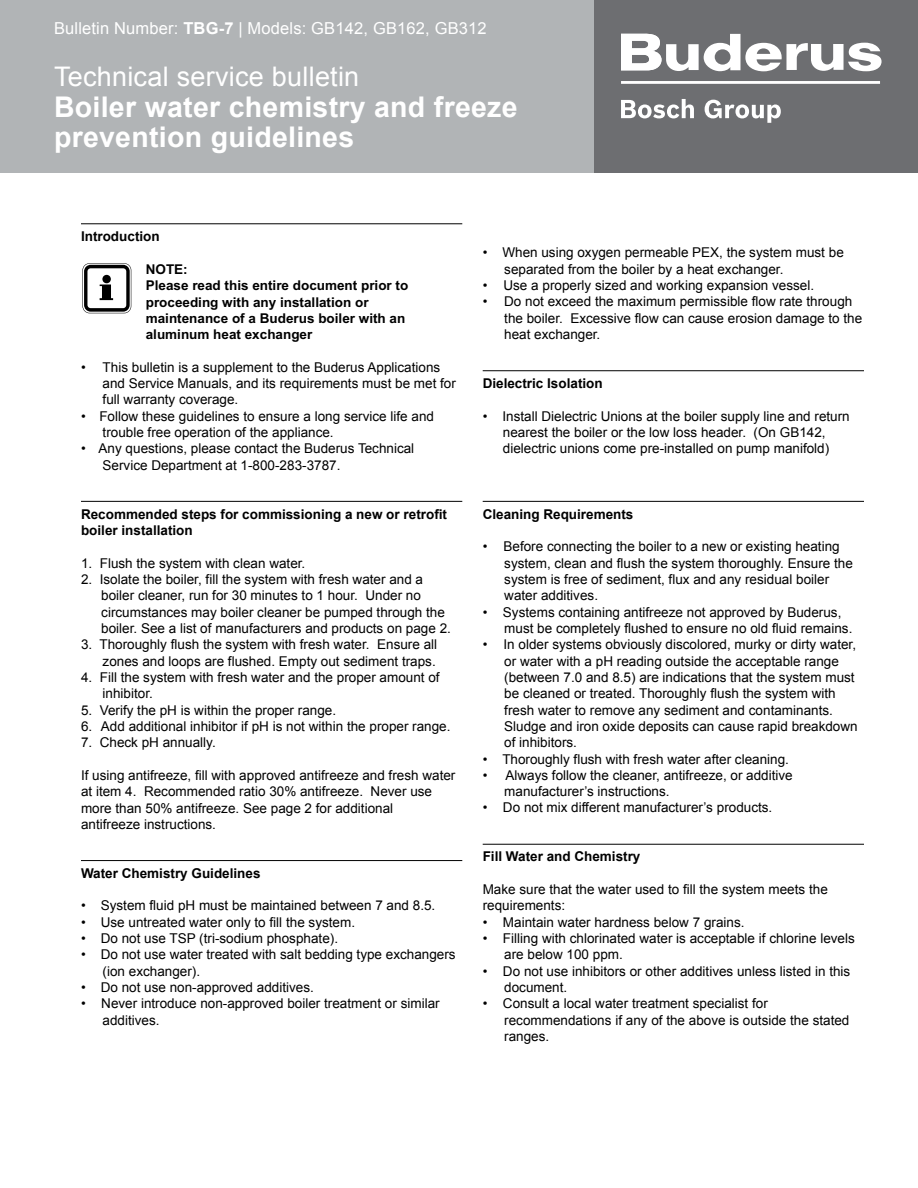
<style>
.page{position:relative;width:918px;height:1188px;background:#fff}
.page>*{position:absolute;margin:0;border:0;box-sizing:border-box;transform-origin:0 0}
.t1{font:700 28.5px/30px "Arial";letter-spacing:.01em;color:#fff}
.t2{font:27px "Arial";letter-spacing:.01em;color:#fff}
.t3{font:16.5px "Arial";letter-spacing:.01em;color:#fff}
.t4{font:13.5px/16.4px "Arial";color:#000}
.t5{font:700 13.5px/16.2px "Arial";color:#000}
.s1{font-weight:700}
</style>
<div class="page">
<div style="left:0;top:0;width:594px;height:173px;background:#b1b4b6"></div>
<div style="left:594px;top:0;width:324px;height:173px;background:#6d6e71"></div>
<svg style="left:621px;top:99px;width:73px;height:19px"></svg>
<svg style="left:705px;top:100px;width:76px;height:23px"></svg>
<hr style="left:621px;top:81px;width:259px;height:3px;background:#fff">
<svg style="left:621px;top:34px;width:261px;height:37px"></svg>
<hr style="left:81px;top:223px;width:381px;height:1px;background:#000">
<hr style="left:81px;top:501px;width:381px;height:1px;background:#000">
<hr style="left:81px;top:860px;width:381px;height:1px;background:#000">
<svg style="left:88px;top:268px;width:44px;height:46px"></svg>
<svg style="left:82px;top:263px;width:49px;height:50px"></svg>
<hr style="left:483px;top:370px;width:381px;height:1px;background:#000">
<hr style="left:483px;top:501px;width:381px;height:1px;background:#000">
<hr style="left:483px;top:844px;width:381px;height:1px;background:#000">
<p class="t3" style="left:54px;top:17px;width:434px">Bulletin Number: <span class="s1">TBG-7</span> | Models: GB142, GB162, GB312</p>
<h2 class="t2" style="left:54px;top:58px;width:307px">Technical service bulletin</h2>
<h1 class="t1" style="left:54px;top:93px;width:465px">Boiler water chemistry and freeze prevention guidelines</h1>
<p class="t5" style="left:81px;top:229px;width:80px">Introduction</p>
<p class="t5" style="left:146px;top:262px;width:264px">NOTE:<br>Please read this entire document prior to proceeding with any installation or maintenance of a Buderus boiler with an aluminum heat exchanger</p>
<p class="t4" style="left:103px;top:359px;width:355px;text-indent:-22px">• This bulletin is a supplement to the Buderus Applications and Service Manuals, and its requirements must be met for full warranty coverage.</p>
<p class="t4" style="left:103px;top:408px;width:333px;text-indent:-22px">• Follow these guidelines to ensure a long service life and trouble free operation of the appliance.</p>
<p class="t4" style="left:103px;top:441px;width:313px;text-indent:-22px">• Any questions, please contact the Buderus Technical<br>Service Department at 1-800-283-3787.</p>
<p class="t5" style="left:81px;top:506px;width:368px">Recommended steps for commissioning a new or retrofit boiler installation</p>
<p class="t4" style="left:81px;top:555px;width:226px">1. Flush the system with clean water.</p>
<p class="t4" style="left:101px;top:571px;width:351px;text-indent:-20px">2. Isolate the boiler, fill the system with fresh water and a boiler cleaner, run for 30 minutes to 1 hour. Under no circumstances may boiler cleaner be pumped through the boiler. See a list of manufacturers and products on page 2.</p>
<p class="t4" style="left:81px;top:637px;width:358px;text-align:right">3. Thoroughly flush the system with fresh water. Ensure all zones and loops are flushed. Empty out sediment traps.</p>
<p class="t4" style="left:103px;top:669px;width:339px;text-indent:-22px">4. Fill the system with fresh water and the proper amount of inhibitor.</p>
<p class="t4" style="left:81px;top:702px;width:257px">5. Verify the pH is within the proper range.</p>
<p class="t4" style="left:81px;top:718px;width:371px">6. Add additional inhibitor if pH is not within the proper range.</p>
<p class="t4" style="left:81px;top:734px;width:136px">7. Check pH annually.</p>
<p class="t4" style="left:81px;top:767px;width:376px">If using antifreeze, fill with approved antifreeze and fresh water at item 4. Recommended ratio 30% antifreeze. Never use more than 50% antifreeze. See page 2 for additional antifreeze instructions.</p>
<p class="t5" style="left:81px;top:865px;width:181px">Water Chemistry Guidelines</p>
<p class="t4" style="left:81px;top:898px;width:356px">• System fluid pH must be maintained between 7 and 8.5.</p>
<p class="t4" style="left:81px;top:914px;width:276px">• Use untreated water only to fill the system.</p>
<p class="t4" style="left:81px;top:930px;width:259px">• Do not use TSP (tri-sodium phosphate).</p>
<p class="t4" style="left:103px;top:947px;width:355px;text-indent:-22px">• Do not use water treated with salt bedding type exchangers (ion exchanger).</p>
<p class="t4" style="left:81px;top:979px;width:234px">• Do not use non-approved additives.</p>
<p class="t4" style="left:103px;top:996px;width:339px;text-indent:-22px">• Never introduce non-approved boiler treatment or similar additives.</p>
<p class="t4" style="left:504px;top:245px;width:341px;text-indent:-22px">• When using oxygen permeable PEX, the system must be separated from the boiler by a heat exchanger.</p>
<p class="t4" style="left:483px;top:277px;width:333px">• Use a properly sized and working expansion vessel.</p>
<p class="t4" style="left:504px;top:294px;width:359px;text-indent:-22px">• Do not exceed the maximum permissible flow rate through the boiler. Excessive flow can cause erosion damage to the heat exchanger.</p>
<p class="t5" style="left:483px;top:376px;width:122px">Dielectric Isolation</p>
<p class="t4" style="left:483px;top:408px;width:369px;text-align:center">• Install Dielectric Unions at the boiler supply line and return nearest the boiler or the low loss header. (On GB142, dielectric unions come pre-installed on pump manifold)</p>
<p class="t5" style="left:483px;top:506px;width:152px">Cleaning Requirements</p>
<p class="t4" style="left:504px;top:539px;width:350px;text-indent:-22px">• Before connecting the boiler to a new or existing heating system, clean and flush the system thoroughly. Ensure the system is free of sediment, flux and any residual boiler water additives.</p>
<p class="t4" style="left:504px;top:604px;width:350px;text-indent:-22px">• Systems containing antifreeze not approved by Buderus, must be completely flushed to ensure no old fluid remains.</p>
<p class="t4" style="left:504px;top:637px;width:355px;text-indent:-22px">• In older systems obviously discolored, murky or dirty water, or water with a pH reading outside the acceptable range (between 7.0 and 8.5) are indications that the system must be cleaned or treated. Thoroughly flush the system with fresh water to remove any sediment and contaminants.<br>Sludge and iron oxide deposits can cause rapid breakdown of inhibitors.</p>
<p class="t4" style="left:483px;top:751px;width:308px">• Thoroughly flush with fresh water after cleaning.</p>
<p class="t4" style="left:504px;top:767px;width:290px;text-indent:-22px">• Always follow the cleaner, antifreeze, or additive manufacturer’s instructions.</p>
<p class="t4" style="left:483px;top:800px;width:291px">• Do not mix different manufacturer’s products.</p>
<p class="t5" style="left:483px;top:849px;width:159px">Fill Water and Chemistry</p>
<p class="t4" style="left:483px;top:881px;width:347px">Make sure that the water used to fill the system meets the requirements:</p>
<p class="t4" style="left:483px;top:914px;width:263px">• Maintain water hardness below 7 grains.</p>
<p class="t4" style="left:504px;top:930px;width:352px;text-indent:-22px">• Filling with chlorinated water is acceptable if chlorine levels are below 100 ppm.</p>
<p class="t4" style="left:504px;top:963px;width:348px;text-indent:-22px">• Do not use inhibitors or other additives unless listed in this document.</p>
<p class="t4" style="left:504px;top:996px;width:347px;text-indent:-22px">• Consult a local water treatment specialist for recommendations if any of the above is outside the stated ranges.</p>
</div>
